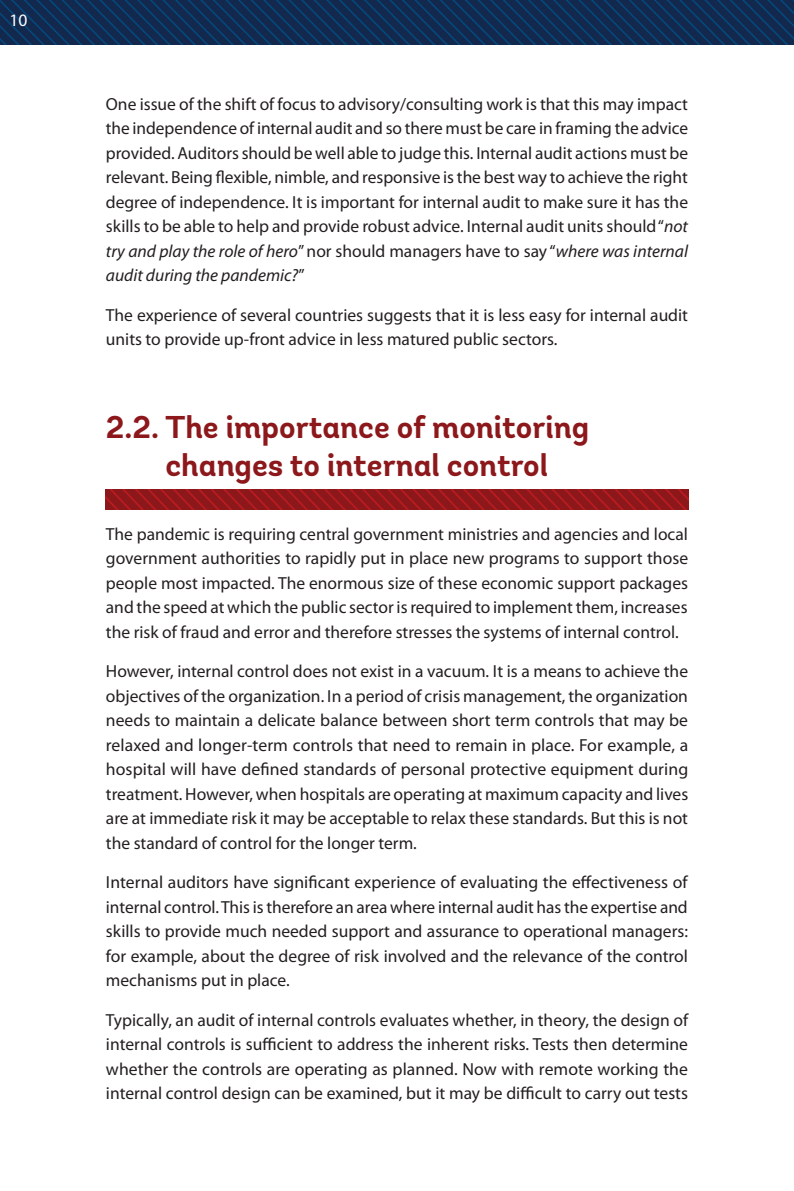
<style>
.page{position:relative;width:794px;height:1191px;background:#fff}
.page>*{position:absolute;margin:0;border:0;box-sizing:border-box;transform-origin:0 0}
.t1{font:700 31.5px/37.8px "Andes";color:#8c181b;text-align:center}
.Body_text{font:17.5px/24.5px "Myriad Pro";color:#231f20;text-align:justify}
.t2{font:17.5px "Myriad Pro";color:#fff}
.s1{font-style:italic}
</style>
<div class="page">
<img style="left:0;top:0;width:794px;height:44px">
<img style="left:106px;top:489px;width:582px;height:20px">
<p class="t2" style="left:10px;top:9px;width:19px">10</p>
<p class="Body_text" style="left:106px;top:91px;width:584px">One issue of the shift of focus to advisory/consulting work is that this may impact the independence of internal audit and so there must be care in framing the advice provided. Auditors should be well able to judge this. Internal audit actions must be relevant. Being flexible, nimble, and responsive is the best way to achieve the right degree of independence. It is important for internal audit to make sure it has the skills to be able to help and provide robust advice. Internal audit units should “<span class="s1">not try and play the role of hero</span>” nor should managers have to say “<span class="s1">where was internal audit during the pandemic?</span>”</p>
<p class="Body_text" style="left:106px;top:302px;width:583px">The experience of several countries suggests that it is less easy for internal audit units to provide up-front advice in less matured public sectors.</p>
<p class="t1" style="left:106px;top:409px;width:485px">2.2. The importance of monitoring changes to internal control</p>
<p class="Body_text" style="left:106px;top:521px;width:584px">The pandemic is requiring central government ministries and agencies and local government authorities to rapidly put in place new programs to support those people most impacted. The enormous size of these economic support packages and the speed at which the public sector is required to implement them, increases the risk of fraud and error and therefore stresses the systems of internal control.</p>
<p class="Body_text" style="left:106px;top:659px;width:584px">However, internal control does not exist in a vacuum. It is a means to achieve the objectives of the organization. In a period of crisis management, the organization needs to maintain a delicate balance between short term controls that may be relaxed and longer-term controls that need to remain in place. For example, a hospital will have defined standards of personal protective equipment during treatment. However, when hospitals are operating at maximum capacity and lives are at immediate risk it may be acceptable to relax these standards. But this is not the standard of control for the longer term.</p>
<p class="Body_text" style="left:106px;top:869px;width:583px">Internal auditors have significant experience of evaluating the effectiveness of internal control. This is therefore an area where internal audit has the expertise and skills to provide much needed support and assurance to operational managers: for example, about the degree of risk involved and the relevance of the control mechanisms put in place.</p>
<p class="Body_text" style="left:106px;top:1007px;width:584px">Typically, an audit of internal controls evaluates whether, in theory, the design of internal controls is sufficient to address the inherent risks. Tests then determine whether the controls are operating as planned. Now with remote working the internal control design can be examined, but it may be difficult to carry out tests</p>
</div>
